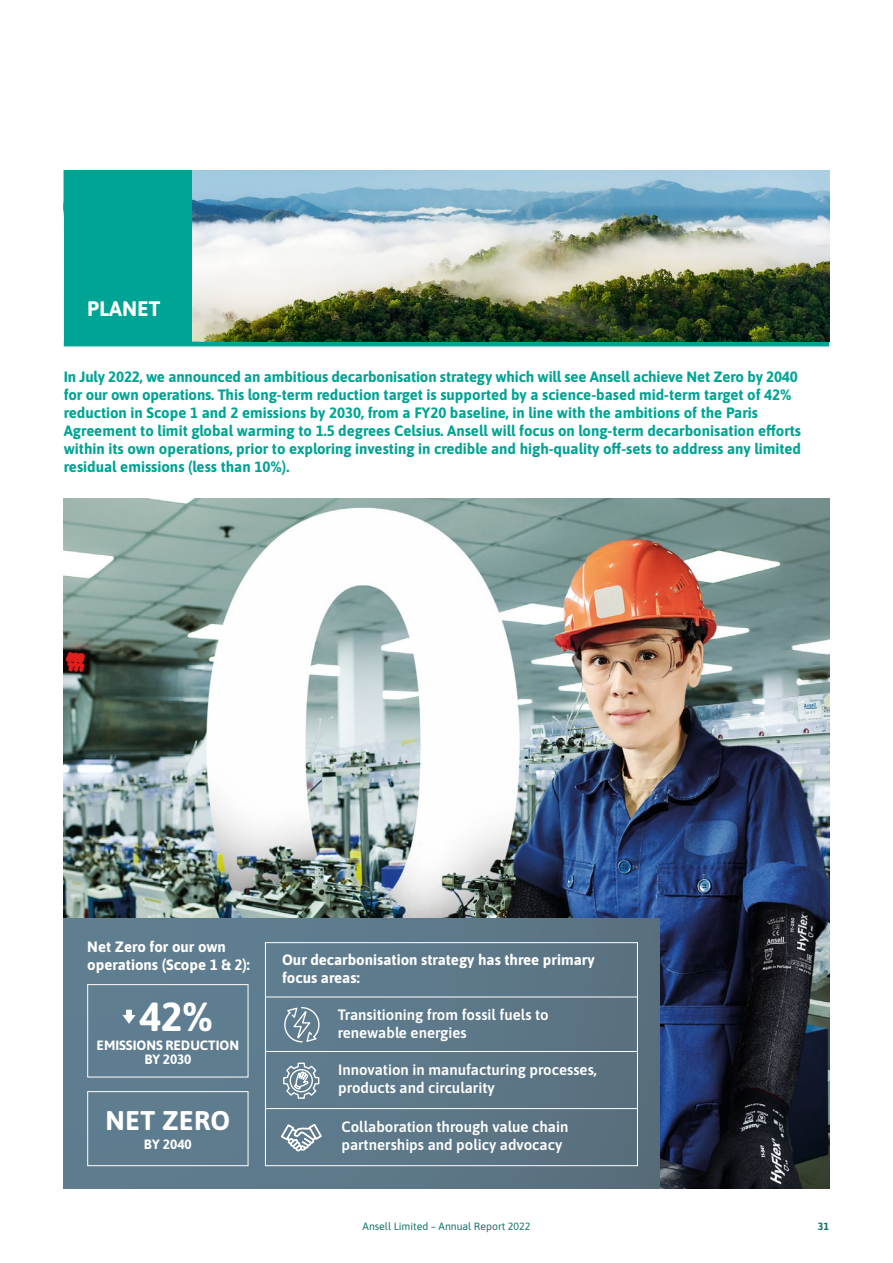
<style>
.page{position:relative;width:893px;height:1263px;background:#fff}
.page>*{position:absolute;margin:0;border:0;box-sizing:border-box;transform-origin:0 0}
.t1{font:700 40.5px "Asap";color:#fff}
.t2{font:700 27px "Asap";letter-spacing:.01em;color:#fff}
.t3{font:700 21px "Asap";color:#fff}
.t4{font:700 15px/18px "Asap";color:#00a494}
.t5{font:600 15px/18px "Asap";color:#fff}
.t6{font:700 15px/18px "Asap";color:#fff}
.t7{font:700 13.5px/13.5px "Asap";color:#fff;text-align:center}
.t8{font:10.5px "Asap";color:#157269}
.t9{font:700 10.5px "Asap";color:#157269}
</style>
<div class="page">
<img style="left:191px;top:170px;width:638px;height:172px">
<div style="left:64px;top:170px;width:127px;height:172px;background:#00a494"></div>
<hr style="left:64px;top:342px;width:765px;height:4px;background:#00a494">
<img style="left:64px;top:498px;width:765px;height:690px">
<div style="left:64px;top:918px;width:595px;height:270px;background:linear-gradient(to right,#608194,#5a7180)"></div>
<div style="left:265px;top:942px;width:373px;height:224px;border:1px solid #fff"></div>
<hr style="left:265px;top:996px;width:373px;height:1px;background:#fff">
<hr style="left:265px;top:1051px;width:373px;height:1px;background:#fff">
<hr style="left:265px;top:1108px;width:373px;height:1px;background:#fff">
<svg style="left:281px;top:1006px;width:41px;height:37px"></svg>
<svg style="left:282px;top:1062px;width:38px;height:37px"></svg>
<svg style="left:281px;top:1124px;width:41px;height:27px"></svg>
<svg style="left:123px;top:1010px;width:13px;height:14px"></svg>
<div style="left:87px;top:984px;width:161px;height:93px;border:1px solid #fff"></div>
<div style="left:87px;top:1091px;width:161px;height:75px;border:1px solid #fff"></div>
<h3 class="t3" style="left:87px;top:294px;width:75px">PLANET</h3>
<p class="t4" style="left:64px;top:367px;width:739px">In July 2022, we announced an ambitious decarbonisation strategy which will see Ansell achieve Net Zero by 2040 for our own operations. This long-term reduction target is supported by a science-based mid-term target of 42% reduction in Scope 1 and 2 emissions by 2030, from a FY20 baseline, in line with the ambitions of the Paris Agreement to limit global warming to 1.5 degrees Celsius. Ansell will focus on long-term decarbonisation efforts within its own operations, prior to exploring investing in credible and high-quality off-sets to address any limited residual emissions (less than 10%).</p>
<p class="t6" style="left:87px;top:937px;width:164px">Net Zero for our own operations (Scope 1 &amp; 2):</p>
<h1 class="t1" style="left:139px;top:989px;width:75px">42%</h1>
<p class="t7" style="left:97px;top:1038px;width:144px">EMISSIONS REDUCTION<br>BY 2030</p>
<h2 class="t2" style="left:105px;top:1101px;width:126px">NET ZERO</h2>
<p class="t7" style="left:144px;top:1136px;width:49px">BY 2040</p>
<p class="t6" style="left:282px;top:950px;width:314px">Our decarbonisation strategy has three primary focus areas:</p>
<p class="t5" style="left:338px;top:1005px;width:213px">Transitioning from fossil fuels to renewable energies</p>
<p class="t5" style="left:338px;top:1059px;width:260px">Innovation in manufacturing processes, products and circularity</p>
<p class="t5" style="left:341px;top:1116px;width:228px">Collaboration through value chain partnerships and policy advocacy</p>
<p class="t8" style="left:363px;top:1219px;width:169px">Ansell Limited – Annual Report 2022</p>
<p class="t9" style="left:818px;top:1219px;width:13px">31</p>
</div>
